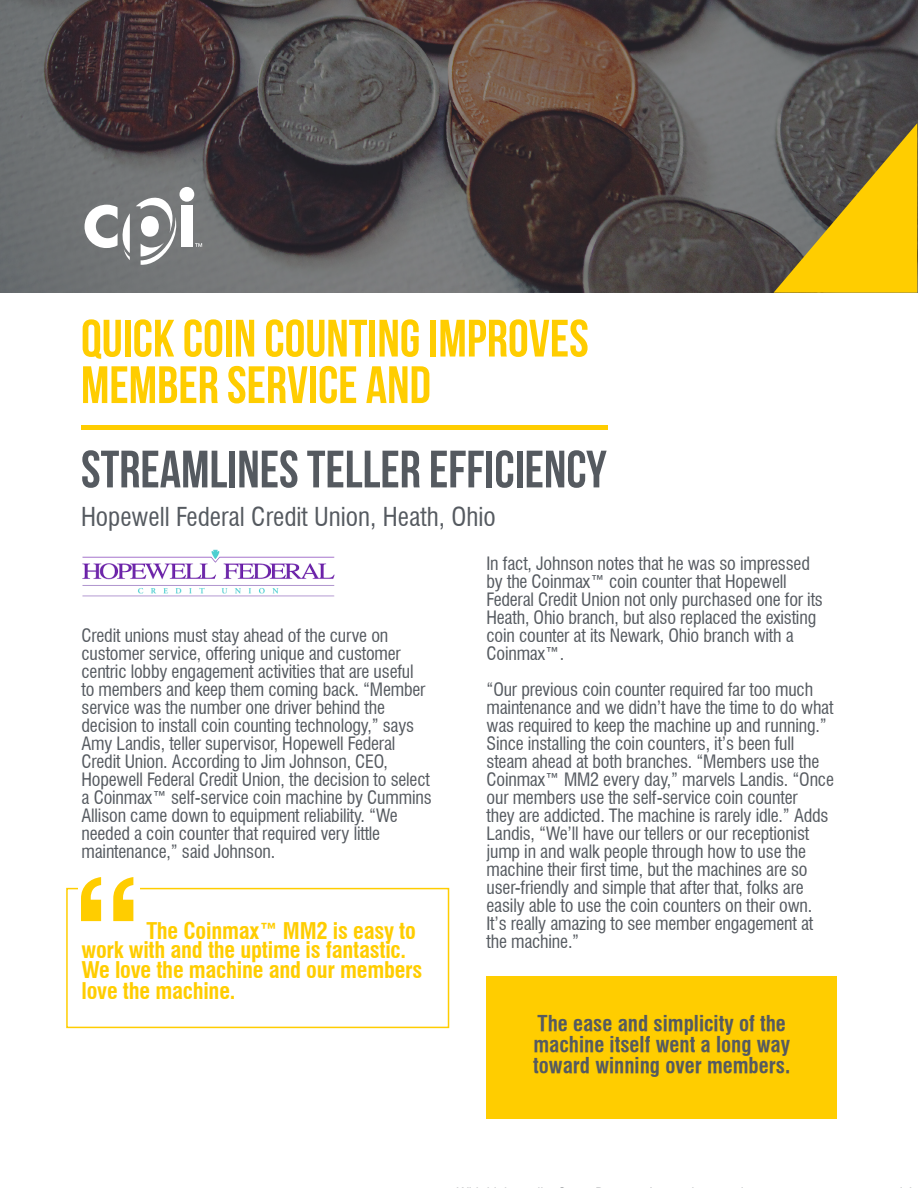
<style>
.page{position:relative;width:918px;height:1188px;background:#fff}
.page>*{position:absolute;margin:0;border:0;box-sizing:border-box;transform-origin:0 0}
.t1{font:700 52.5px/46.5px "Bebas Neue";color:#ffcd00}
.t2{font:700 52.5px "Bebas Neue";color:#555a60}
.t3{font:condensed 25.5px "Swiss 721 BT";color:#555a60}
.t4{font:700 condensed 22.5px/20px "Swiss 721 BT";letter-spacing:-.01em;color:#ffcd00}
.t5{font:21px/21px "Swiss 721 Bold Condensed BT";color:#555a60}
.t6{font:condensed 18px/18px "Swiss 721 BT";letter-spacing:-.01em;color:#555a60}
</style>
<div class="page">
<svg style="left:0;top:0;width:918px;height:293px;background:#564f4f"></svg>
<svg style="left:774px;top:123px;width:143px;height:170px;background:#aa902a"></svg>
<div style="left:180px;top:187px;width:14px;height:15px;background:#fff;border-radius:50%"></div>
<div style="left:181px;top:206px;width:12px;height:41px;background:#fff"></div>
<svg style="left:195px;top:243px;width:7px;height:4px"></svg>
<svg style="left:85px;top:205px;width:45px;height:55px"></svg>
<svg style="left:136px;top:195px;width:42px;height:71px"></svg>
<hr style="left:81px;top:426px;width:527px;height:4px;background:#ffcd00">
<img style="left:82px;top:549px;width:253px;height:48px">
<div style="left:66px;top:888px;width:383px;height:140px;border:2px solid #ffcd00"></div>
<div style="left:78px;top:874px;width:61px;height:22px;background:#fff"></div>
<svg style="left:81px;top:877px;width:52px;height:44px"></svg>
<div style="left:487px;top:976px;width:350px;height:143px;background:#ffcd00"></div>
<h1 class="t1" style="left:81px;top:315px;width:509px">QUICK COIN COUNTING IMPROVES<br>MEMBER SERVICE AND</h1>
<h1 class="t2" style="left:81px;top:440px;width:527px">STREAMLINES TELLER EFFICIENCY</h1>
<h2 class="t3" style="left:81px;top:502px;width:416px">Hopewell Federal Credit Union, Heath, Ohio</h2>
<p class="t6" style="left:82px;top:626px;width:352px">Credit unions must stay ahead of the curve on customer service, offering unique and customer centric lobby engagement activities that are useful<br>to members and keep them coming back. “Member service was the number one driver behind the decision to install coin counting technology,” says Amy Landis, teller supervisor, Hopewell Federal Credit Union. According to Jim Johnson, CEO, Hopewell Federal Credit Union, the decision to select a Coinmax™ self-service coin machine by Cummins Allison came down to equipment reliability. “We needed a coin counter that required very little maintenance,” said Johnson.</p>
<p class="t4" style="left:82px;top:921px;width:342px;text-indent:65px">The Coinmax™ MM2 is easy to work with and the uptime is fantastic.<br>We love the machine and our members love the machine.</p>
<p class="t6" style="left:487px;top:554px;width:338px">In fact, Johnson notes that he was so impressed by the Coinmax™ coin counter that Hopewell Federal Credit Union not only purchased one for its Heath, Ohio branch, but also replaced the existing coin counter at its Newark, Ohio branch with a Coinmax™.</p>
<p class="t6" style="left:487px;top:680px;width:349px">“Our previous coin counter required far too much maintenance and we didn’t have the time to do what was required to keep the machine up and running.” Since installing the coin counters, it’s been full steam ahead at both branches. “Members use the Coinmax™ MM2 every day,” marvels Landis. “Once our members use the self-service coin counter<br>they are addicted. The machine is rarely idle.” Adds Landis, “We’ll have our tellers or our receptionist jump in and walk people through how to use the machine their first time, but the machines are so user-friendly and simple that after that, folks are easily able to use the coin counters on their own.<br>It’s really amazing to see member engagement at the machine.”</p>
<p class="t5" style="left:533px;top:1014px;width:259px">The ease and simplicity of the machine itself went a long way toward winning over members.</p>
</div>
